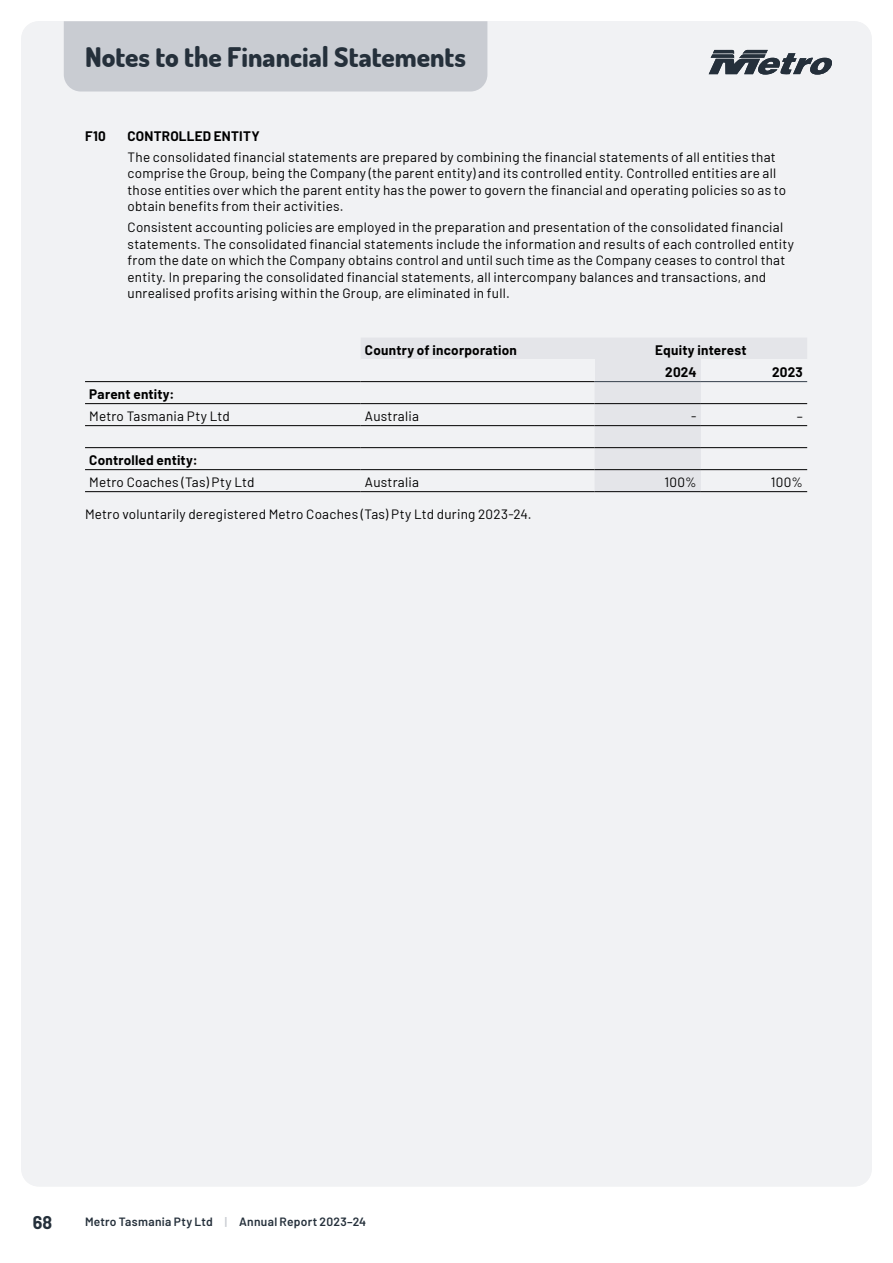
<style>
.page{position:relative;width:893px;height:1263px;background:#fff}
.page>*{position:absolute;margin:0;border:0;box-sizing:border-box;transform-origin:0 0}
.t1{font:800 27px "Dosis";color:#25303b}
.t2{font:700 18px "Barlow";color:#25303b}
.Body__Financials{font:13.5px/16.5px "Barlow";letter-spacing:.015em;color:#000}
.Body__Financials-2{font:700 13.5px "Barlow";letter-spacing:.015em;color:#000}
.H3__Financials{font:700 13.5px "Barlow";letter-spacing:.015em;color:#000}
.Table_Right__Financials{font:700 13.5px "Barlow";letter-spacing:.015em;color:#000}
.Table_Right__Financials-2{font:13.5px "Barlow";letter-spacing:.02em;color:#000}
.Table_Head__Financials{font:700 13.5px "Barlow";letter-spacing:.015em;color:#000}
.t3{font:600 12px "Barlow";letter-spacing:.025em;color:#25303b}
.s1{color:#c9ccd2}
</style>
<div class="page">
<div style="left:21px;top:21px;width:851px;height:1165px;background:#f1f2f4;border-radius:18px"></div>
<div style="left:64px;top:21px;width:423px;height:71px;background:#c9ccd2"></div>
<svg style="left:709px;top:50px;width:123px;height:25px"></svg>
<svg style="left:361px;top:338px;width:446px;height:153px"></svg>
<div style="left:361px;top:360px;width:234px;height:22px;background:#f1f2f4"></div>
<div style="left:701px;top:360px;width:106px;height:22px;background:#f1f2f4"></div>
<hr style="left:85px;top:381px;width:276px;height:1px;background:#000">
<hr style="left:361px;top:381px;width:234px;height:1px;background:#000">
<hr style="left:85px;top:403px;width:276px;height:1px;background:#000">
<hr style="left:361px;top:403px;width:234px;height:1px;background:#000">
<hr style="left:595px;top:403px;width:106px;height:1px;background:#000">
<hr style="left:701px;top:403px;width:106px;height:1px;background:#000">
<hr style="left:85px;top:425px;width:276px;height:1px;background:#000">
<hr style="left:361px;top:425px;width:234px;height:1px;background:#000">
<hr style="left:595px;top:425px;width:106px;height:1px;background:#000">
<hr style="left:701px;top:425px;width:106px;height:1px;background:#000">
<hr style="left:85px;top:447px;width:276px;height:1px;background:#000">
<hr style="left:361px;top:447px;width:234px;height:1px;background:#000">
<hr style="left:595px;top:447px;width:106px;height:1px;background:#000">
<hr style="left:701px;top:447px;width:106px;height:1px;background:#000">
<hr style="left:85px;top:469px;width:276px;height:1px;background:#000">
<hr style="left:361px;top:469px;width:234px;height:1px;background:#000">
<hr style="left:595px;top:469px;width:106px;height:1px;background:#000">
<hr style="left:701px;top:469px;width:106px;height:1px;background:#000">
<hr style="left:85px;top:491px;width:276px;height:1px;background:#000">
<hr style="left:361px;top:491px;width:234px;height:1px;background:#000">
<hr style="left:595px;top:491px;width:106px;height:1px;background:#000">
<hr style="left:701px;top:491px;width:106px;height:1px;background:#000">
<hr style="left:595px;top:381px;width:106px;height:1px;background:#353f4b">
<hr style="left:701px;top:381px;width:106px;height:1px;background:#353f4b">
<h1 class="t1" style="left:85px;top:39px;width:383px">Notes to the Financial Statements</h1>
<p class="H3__Financials" style="left:85px;top:126px;width:22px">F10</p>
<p class="H3__Financials" style="left:128px;top:126px;width:134px">CONTROLLED ENTITY</p>
<p class="Body__Financials" style="left:128px;top:148px;width:660px">The consolidated financial statements are prepared by combining the financial statements of all entities that comprise the Group, being the Company (the parent entity) and its controlled entity. Controlled entities are all those entities over which the parent entity has the power to govern the financial and operating policies so as to obtain benefits from their activities.</p>
<p class="Body__Financials" style="left:128px;top:218px;width:668px">Consistent accounting policies are employed in the preparation and presentation of the consolidated financial statements. The consolidated financial statements include the information and results of each controlled entity from the date on which the Company obtains control and until such time as the Company ceases to control that entity. In preparing the consolidated financial statements, all intercompany balances and transactions, and unrealised profits arising within the Group, are eliminated in full.</p>
<p class="Body__Financials-2" style="left:365px;top:340px;width:153px">Country of incorporation</p>
<p class="Table_Right__Financials" style="left:655px;top:340px;width:93px">Equity interest</p>
<p class="Table_Head__Financials" style="left:665px;top:362px;width:33px">2024</p>
<p class="Table_Head__Financials" style="left:772px;top:362px;width:32px">2023</p>
<p class="Body__Financials-2" style="left:89px;top:384px;width:87px">Parent entity:</p>
<p class="Body__Financials" style="left:89px;top:407px;width:142px">Metro Tasmania Pty Ltd</p>
<p class="Body__Financials" style="left:365px;top:407px;width:56px">Australia</p>
<p class="Table_Right__Financials-2" style="left:691px;top:407px;width:7px">-</p>
<p class="Table_Right__Financials-2" style="left:797px;top:407px;width:8px">–</p>
<p class="Body__Financials-2" style="left:89px;top:450px;width:110px">Controlled entity:</p>
<p class="Body__Financials" style="left:89px;top:473px;width:167px">Metro Coaches (Tas) Pty Ltd</p>
<p class="Body__Financials" style="left:365px;top:473px;width:56px">Australia</p>
<p class="Table_Right__Financials-2" style="left:665px;top:473px;width:33px">100%</p>
<p class="Table_Right__Financials-2" style="left:771px;top:473px;width:33px">100%</p>
<p class="Body__Financials" style="left:85px;top:505px;width:448px">Metro voluntarily deregistered Metro Coaches (Tas) Pty Ltd during 2023-24.</p>
<h2 class="t2" style="left:33px;top:1210px;width:21px">68</h2>
<p class="t3" style="left:85px;top:1213px;width:283px">Metro Tasmania Pty Ltd <span class="s1">|</span> Annual Report 2023–24</p>
</div>
